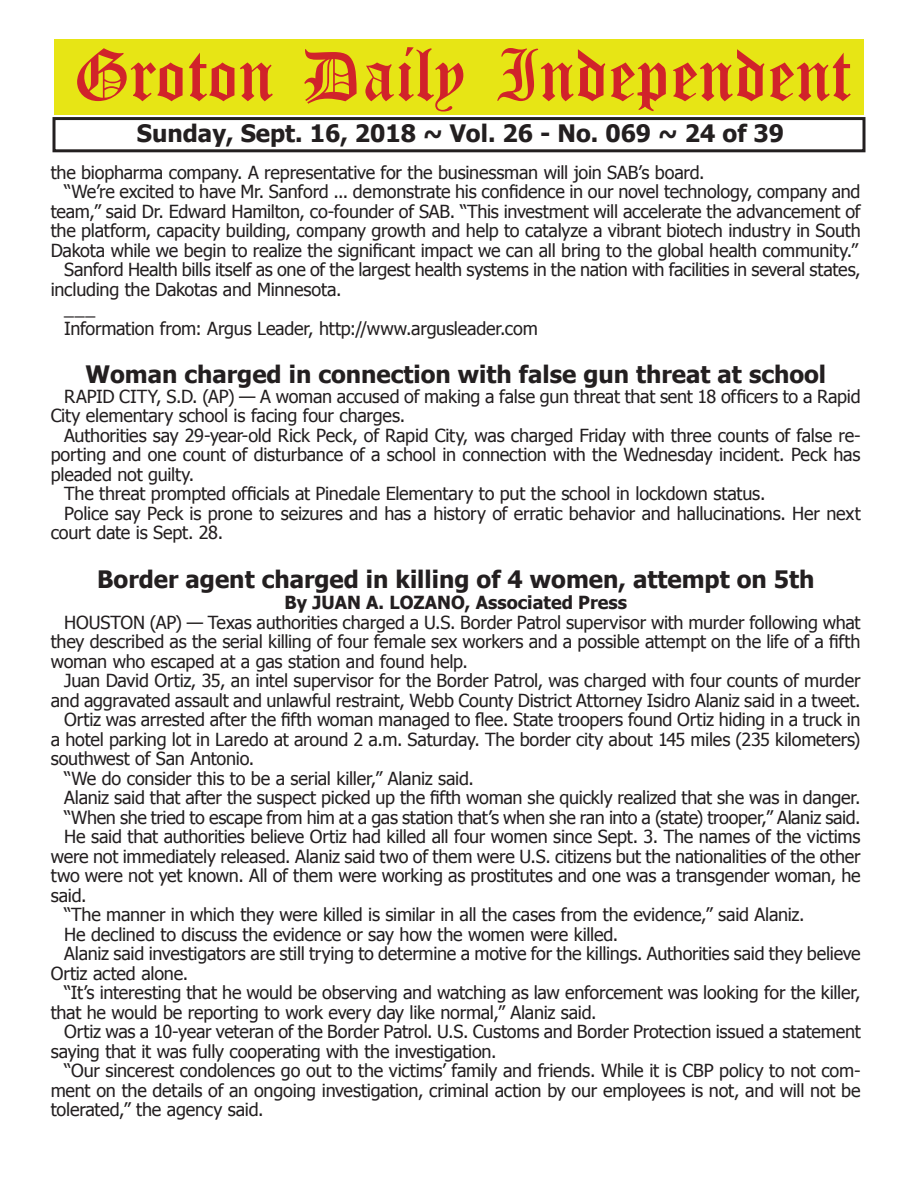
<style>
.page{position:relative;width:918px;height:1188px;background:#fff}
.page>*{position:absolute;margin:0;border:0;box-sizing:border-box;transform-origin:0 0}
.t1{font:54px "Old English Five";color:#d1232a}
.t2{font:700 24px "Tahoma";color:#231f20}
.t3{font:18px/19.5px "Tahoma";letter-spacing:-.015em;color:#231f20}
.t4{font:700 18px "Tahoma";color:#231f20}
</style>
<div class="page">
<div style="left:52px;top:117px;width:814px;height:35px;border:3px solid #231f20"></div>
<div style="left:54px;top:40px;width:810px;height:75px;background:#e7e515"></div>
<h1 class="t1" style="left:73px;top:50px;width:779px">Groton Daily Independent</h1>
<h2 class="t2" style="left:137px;top:116px;width:649px">Sunday, Sept. 16, 2018 ~ Vol. 26 - No. 069 ~ 24 of 39</h2>
<p class="t3" style="left:51px;top:162px;width:655px">the biopharma company. A representative for the businessman will join SAB’s board.</p>
<p class="t3" style="left:64px;top:181px;width:798px">“We’re excited to have Mr. Sanford ... demonstrate his confidence in our novel technology, company and</p>
<p class="t3" style="left:51px;top:201px;width:811px">team,” said Dr. Edward Hamilton, co-founder of SAB. “This investment will accelerate the advancement of</p>
<p class="t3" style="left:51px;top:220px;width:812px">the platform, capacity building, company growth and help to catalyze a vibrant biotech industry in South</p>
<p class="t3" style="left:51px;top:240px;width:809px">Dakota while we begin to realize the significant impact we can all bring to the global health community.”</p>
<p class="t3" style="left:64px;top:259px;width:798px">Sanford Health bills itself as one of the largest health systems in the nation with facilities in several states,</p>
<p class="t3" style="left:51px;top:279px;width:292px">including the Dakotas and Minnesota.</p>
<p class="t3" style="left:64px;top:298px;width:33px">___</p>
<p class="t3" style="left:64px;top:318px;width:475px">Information from: Argus Leader, http://www.argusleader.com</p>
<h2 class="t2" style="left:85px;top:358px;width:742px">Woman charged in connection with false gun threat at school</h2>
<p class="t3" style="left:51px;top:386px;width:812px;text-indent:14px">RAPID CITY, S.D. (AP) — A woman accused of making a false gun threat that sent 18 officers to a Rapid<br>City elementary school is facing four charges.</p>
<p class="t3" style="left:64px;top:425px;width:798px">Authorities say 29-year-old Rick Peck, of Rapid City, was charged Friday with three counts of false re-</p>
<p class="t3" style="left:51px;top:444px;width:811px">porting and one count of disturbance of a school in connection with the Wednesday incident. Peck has</p>
<p class="t3" style="left:51px;top:464px;width:145px">pleaded not guilty.</p>
<p class="t3" style="left:64px;top:483px;width:703px">The threat prompted officials at Pinedale Elementary to put the school in lockdown status.</p>
<p class="t3" style="left:64px;top:503px;width:798px">Police say Peck is prone to seizures and has a history of erratic behavior and hallucinations. Her next</p>
<p class="t3" style="left:51px;top:522px;width:174px">court date is Sept. 28.</p>
<h2 class="t2" style="left:97px;top:562px;width:719px">Border agent charged in killing of 4 women, attempt on 5th</h2>
<p class="t4" style="left:284px;top:590px;width:344px">By JUAN A. LOZANO, Associated Press</p>
<p class="t3" style="left:51px;top:612px;width:811px;text-align:justify;text-indent:14px">HOUSTON (AP) — Texas authorities charged a U.S. Border Patrol supervisor with murder following what they described as the serial killing of four female sex workers and a possible attempt on the life of a fifth woman who escaped at a gas station and found help.</p>
<p class="t3" style="left:64px;top:670px;width:798px">Juan David Ortiz, 35, an intel supervisor for the Border Patrol, was charged with four counts of murder</p>
<p class="t3" style="left:51px;top:690px;width:811px">and aggravated assault and unlawful restraint, Webb County District Attorney Isidro Alaniz said in a tweet.</p>
<p class="t3" style="left:64px;top:709px;width:798px">Ortiz was arrested after the fifth woman managed to flee. State troopers found Ortiz hiding in a truck in</p>
<p class="t3" style="left:51px;top:729px;width:811px">a hotel parking lot in Laredo at around 2 a.m. Saturday. The border city about 145 miles (235 kilometers)</p>
<p class="t3" style="left:51px;top:748px;width:205px">southwest of San Antonio.</p>
<p class="t3" style="left:64px;top:768px;width:411px">“We do consider this to be a serial killer,” Alaniz said.</p>
<p class="t3" style="left:64px;top:787px;width:798px">Alaniz said that after the suspect picked up the fifth woman she quickly realized that she was in danger.</p>
<p class="t3" style="left:64px;top:807px;width:798px">“When she tried to escape from him at a gas station that’s when she ran into a (state) trooper,” Alaniz said.</p>
<p class="t3" style="left:64px;top:826px;width:798px">He said that authorities believe Ortiz had killed all four women since Sept. 3. The names of the victims</p>
<p class="t3" style="left:51px;top:846px;width:811px">were not immediately released. Alaniz said two of them were U.S. citizens but the nationalities of the other</p>
<p class="t3" style="left:51px;top:865px;width:811px">two were not yet known. All of them were working as prostitutes and one was a transgender woman, he</p>
<p class="t3" style="left:51px;top:885px;width:37px">said.</p>
<p class="t3" style="left:64px;top:904px;width:742px">“The manner in which they were killed is similar in all the cases from the evidence,” said Alaniz.</p>
<p class="t3" style="left:64px;top:923px;width:556px">He declined to discuss the evidence or say how the women were killed.</p>
<p class="t3" style="left:64px;top:943px;width:798px">Alaniz said investigators are still trying to determine a motive for the killings. Authorities said they believe</p>
<p class="t3" style="left:51px;top:962px;width:139px">Ortiz acted alone.</p>
<p class="t3" style="left:64px;top:982px;width:798px">“It’s interesting that he would be observing and watching as law enforcement was looking for the killer,</p>
<p class="t3" style="left:51px;top:1001px;width:547px">that he would be reporting to work every day like normal,” Alaniz said.</p>
<p class="t3" style="left:64px;top:1021px;width:798px">Ortiz was a 10-year veteran of the Border Patrol. U.S. Customs and Border Protection issued a statement</p>
<p class="t3" style="left:51px;top:1040px;width:447px">saying that it was fully cooperating with the investigation.</p>
<p class="t3" style="left:64px;top:1060px;width:798px">“Our sincerest condolences go out to the victims’ family and friends. While it is CBP policy to not com-</p>
<p class="t3" style="left:51px;top:1079px;width:811px">ment on the details of an ongoing investigation, criminal action by our employees is not, and will not be</p>
<p class="t3" style="left:51px;top:1099px;width:214px">tolerated,” the agency said.</p>
</div>
